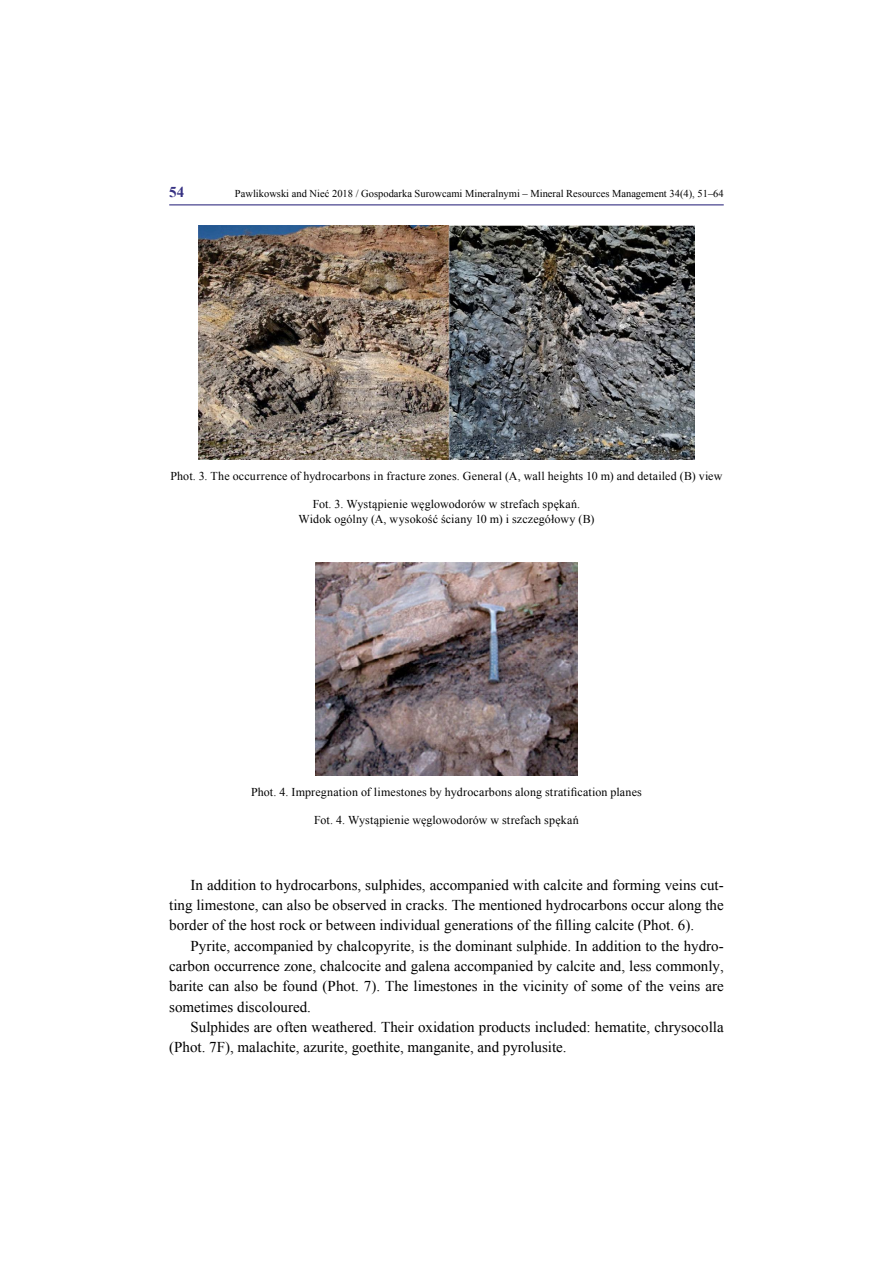
<style>
.page{position:relative;width:893px;height:1263px;background:#fff}
.page>*{position:absolute;margin:0;border:0;box-sizing:border-box;transform-origin:0 0}
.t1{font:15px/20.4px "Times New Roman";color:#000;text-align:justify}
.t2{font:700 15px "Times New Roman";color:#363183}
.t3{font:12px/15px "Times New Roman";letter-spacing:.01em;color:#000;text-align:center}
.t4{font:10.5px "Times New Roman";color:#000}
</style>
<div class="page">
<hr style="left:169px;top:204px;width:555px;height:1px;background:#363183">
<img style="left:198px;top:225px;width:497px;height:234px">
<img style="left:315px;top:562px;width:263px;height:213px">
<p class="t2" style="left:169px;top:182px;width:16px">54</p>
<p class="t4" style="left:235px;top:186px;width:490px">Pawlikowski and Nieć 2018 / Gospodarka Surowcami Mineralnymi – Mineral Resources Management 34(4), 51–64</p>
<p class="t3" style="left:171px;top:469px;width:553px">Phot. 3. The occurrence of hydrocarbons in fracture zones. General (A, wall heights 10 m) and detailed (B) view</p>
<p class="t3" style="left:299px;top:496px;width:297px">Fot. 3. Wystąpienie węglowodorów w strefach spękań.<br>Widok ogólny (A, wysokość ściany 10 m) i szczegółowy (B)</p>
<p class="t3" style="left:251px;top:784px;width:392px">Phot. 4. Impregnation of limestones by hydrocarbons along stratification planes</p>
<p class="t3" style="left:314px;top:812px;width:266px">Fot. 4. Wystąpienie węglowodorów w strefach spękań</p>
<p class="t1" style="left:169px;top:874px;width:556px;text-indent:21px">In addition to hydrocarbons, sulphides, accompanied with calcite and forming veins cut&shy;ting limestone, can also be observed in cracks. The mentioned hydrocarbons occur along the border of the host rock or between individual generations of the filling calcite (Phot. 6).</p>
<p class="t1" style="left:169px;top:935px;width:556px;text-indent:21px">Pyrite, accompanied by chalcopyrite, is the dominant sulphide. In addition to the hydro&shy;carbon occurrence zone, chalcocite and galena accompanied by calcite and, less commonly, barite can also be found (Phot. 7). The limestones in the vicinity of some of the veins are sometimes discoloured.</p>
<p class="t1" style="left:169px;top:1016px;width:556px;text-indent:21px">Sulphides are often weathered. Their oxidation products included: hematite, chrysocolla (Phot. 7F), malachite, azurite, goethite, manganite, and pyrolusite.</p>
</div>
